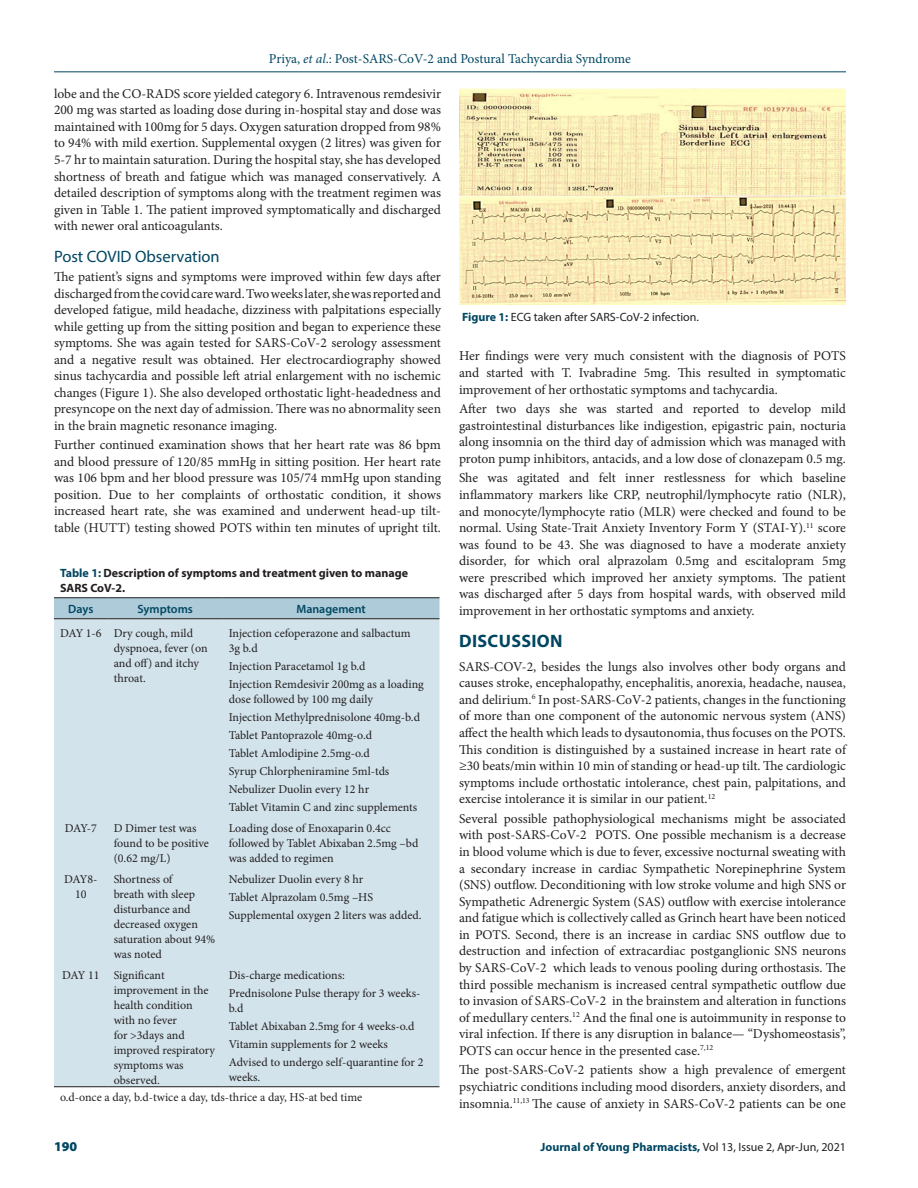
<style>
.page{position:relative;width:918px;height:1188px;background:#fff}
.page>*{position:absolute;margin:0;border:0;box-sizing:border-box;transform-origin:0 0}
._1_HD{font:700 18px "Myriad Pro";letter-spacing:.02em;color:#004661}
._2_HD{font:16.5px "Myriad Pro";color:#004661}
.TXT{font:13.5px/16.5px "Minion Pro";color:#231f20;text-align:justify}
.t1{font:13.5px "Minion Pro";letter-spacing:-.005em;color:#004661}
.LRH{font:900 13.5px "Myriad Pro";color:#004661}
.TB{font:12px/15px "Minion Pro";color:#231f20}
.TT{font:700 12px/15px "Myriad Pro";color:#231f20}
.TFN{font:12px "Minion Pro";color:#231f20}
.LRH-2{font:700 12px "Myriad Pro";color:#004661}
.FIG_CAP{font:12px "Myriad Pro";color:#231f20}
.TCH{font:600 12px "Myriad Pro";color:#004661}
.s1{font-style:italic}
.s2{color:#004661}
.s3{font-weight:700;color:#004661}
.s4{font-weight:400;color:#231f20}
</style>
<div class="page">
<hr style="left:54px;top:72px;width:792px;height:1px;background:#004661">
<div style="left:54px;top:598px;width:386px;height:20px;background:#adcbd9"></div>
<div style="left:54px;top:619px;width:386px;height:467px;background:#d2e3eb"></div>
<hr style="left:54px;top:597px;width:54px;height:1px;background:#231f20">
<hr style="left:108px;top:597px;width:115px;height:1px;background:#231f20">
<hr style="left:223px;top:597px;width:217px;height:1px;background:#231f20">
<hr style="left:54px;top:618px;width:54px;height:1px;background:#231f20">
<hr style="left:108px;top:618px;width:115px;height:1px;background:#231f20">
<hr style="left:223px;top:618px;width:217px;height:1px;background:#231f20">
<hr style="left:54px;top:1086px;width:54px;height:1px;background:#231f20">
<hr style="left:108px;top:1086px;width:115px;height:1px;background:#231f20">
<hr style="left:223px;top:1086px;width:217px;height:1px;background:#231f20">
<img style="left:459px;top:88px;width:387px;height:216px">
<p class="t1" style="left:269px;top:50px;width:364px">Priya, <span class="s1">et al</span>.: Post-SARS-CoV-2 and Postural Tachycardia Syndrome</p>
<p class="TXT" style="left:54px;top:85px;width:389px">lobe and the CO-RADS score yielded category 6. Intravenous remdesivir 200 mg was started as loading dose during in-hospital stay and dose was maintained with 100mg for 5 days. Oxygen saturation dropped from 98% to 94% with mild exertion. Supplemental oxygen (2 litres) was given for 5-7 hr to maintain saturation. During the hospital stay, she has developed shortness of breath and fatigue which was managed conservatively. A detailed description of symptoms along with the treatment regimen was given in Table 1. The patient improved symptomatically and discharged with newer oral anticoagulants.</p>
<p class="_2_HD" style="left:54px;top:246px;width:167px">Post COVID Observation</p>
<p class="TXT" style="left:54px;top:269px;width:389px">The patient’s signs and symptoms were improved within few days after discharged from the covid care ward. Two weeks later, she was reported and developed fatigue, mild headache, dizziness with palpitations especially while getting up from the sitting position and began to experience these symptoms. She was again tested for SARS-CoV-2 serology assessment and a negative result was obtained. Her electrocardiography showed sinus tachycardia and possible left atrial enlargement with no ischemic changes (Figure 1). She also developed orthostatic light-headedness and presyncope on the next day of admission. There was no abnormality seen in the brain magnetic resonance imaging.</p>
<p class="TXT" style="left:54px;top:437px;width:389px">Further continued examination shows that her heart rate was 86 bpm and blood pressure of 120/85 mmHg in sitting position. Her heart rate was 106 bpm and her blood pressure was 105/74 mmHg upon standing position. Due to her complaints of orthostatic condition, it shows increased heart rate, she was examined and underwent head-up tilt&shy;table (HUTT) testing showed POTS within ten minutes of upright tilt.</p>
<p class="TT" style="left:60px;top:565px;width:350px"><span class="s2">Table 1:</span> Description of symptoms and treatment given to manage<br>SARS CoV-2.</p>
<p class="TCH" style="left:68px;top:601px;width:27px">Days</p>
<p class="TCH" style="left:138px;top:601px;width:57px">Symptoms</p>
<p class="TCH" style="left:296px;top:601px;width:71px">Management</p>
<p class="TB" style="left:60px;top:625px;width:43px">DAY 1-6</p>
<p class="TB" style="left:114px;top:625px;width:95px">Dry cough, mild dyspnoea, fever (on and off) and itchy throat.</p>
<p class="TB" style="left:229px;top:625px;width:183px">Injection cefoperazone and salbactum<br>3g b.d</p>
<p class="TB" style="left:229px;top:658px;width:138px">Injection Paracetamol 1g b.d</p>
<p class="TB" style="left:229px;top:676px;width:197px">Injection Remdesivir 200mg as a loading dose followed by 100 mg daily</p>
<p class="TB" style="left:229px;top:709px;width:193px">Injection Methylprednisolone 40mg-b.d</p>
<p class="TB" style="left:229px;top:727px;width:145px">Tablet Pantoprazole 40mg-o.d</p>
<p class="TB" style="left:229px;top:745px;width:143px">Tablet Amlodipine 2.5mg-o.d</p>
<p class="TB" style="left:229px;top:763px;width:162px">Syrup Chlorpheniramine 5ml-tds</p>
<p class="TB" style="left:229px;top:781px;width:142px">Nebulizer Duolin every 12 hr</p>
<p class="TB" style="left:229px;top:799px;width:190px">Tablet Vitamin C and zinc supplements</p>
<p class="TB" style="left:65px;top:820px;width:34px">DAY-7</p>
<p class="TB" style="left:114px;top:820px;width:97px">D Dimer test was found to be positive (0.62 mg/L)</p>
<p class="TB" style="left:229px;top:820px;width:191px">Loading dose of Enoxaparin 0.4cc followed by Tablet Abixaban 2.5mg –bd was added to regimen</p>
<p class="TB" style="left:64px;top:871px;width:35px;text-align:center">DAY8-<br>10</p>
<p class="TB" style="left:114px;top:871px;width:103px">Shortness of<br>breath with sleep disturbance and decreased oxygen saturation about 94% was noted</p>
<p class="TB" style="left:229px;top:871px;width:136px">Nebulizer Duolin every 8 hr</p>
<p class="TB" style="left:229px;top:889px;width:146px">Tablet Alprazolam 0.5mg –HS</p>
<p class="TB" style="left:229px;top:907px;width:194px">Supplemental oxygen 2 liters was added.</p>
<p class="TB" style="left:62px;top:967px;width:39px">DAY 11</p>
<p class="TB" style="left:114px;top:967px;width:103px">Significant improvement in the health condition with no fever<br>for &gt;3days and improved respiratory symptoms was observed.</p>
<p class="TB" style="left:229px;top:967px;width:118px">Dis-charge medications:</p>
<p class="TB" style="left:229px;top:985px;width:193px">Prednisolone Pulse therapy for 3 weeks&shy;b.d</p>
<p class="TB" style="left:229px;top:1018px;width:187px">Tablet Abixaban 2.5mg for 4 weeks-o.d</p>
<p class="TB" style="left:229px;top:1036px;width:161px">Vitamin supplements for 2 weeks</p>
<p class="TB" style="left:229px;top:1054px;width:196px">Advised to undergo self-quarantine for 2 weeks.</p>
<p class="TFN" style="left:60px;top:1090px;width:304px">o.d-once a day, b.d-twice a day, tds-thrice a day, HS-at bed time</p>
<p class="FIG_CAP" style="left:462px;top:309px;width:238px"><span class="s3">Figure 1:</span> ECG taken after SARS-CoV-2 infection.</p>
<p class="TXT" style="left:459px;top:348px;width:388px">Her findings were very much consistent with the diagnosis of POTS and started with T. Ivabradine 5mg. This resulted in symptomatic improvement of her orthostatic symptoms and tachycardia.</p>
<p class="TXT" style="left:459px;top:401px;width:389px">After two days she was started and reported to develop mild gastrointestinal disturbances like indigestion, epigastric pain, nocturia along insomnia on the third day of admission which was managed with proton pump inhibitors, antacids, and a low dose of clonazepam 0.5 mg.</p>
<p class="TXT" style="left:459px;top:470px;width:389px">She was agitated and felt inner restlessness for which baseline inflammatory markers like CRP, neutrophil/lymphocyte ratio (NLR), and monocyte/lymphocyte ratio (MLR) were checked and found to be normal. Using State-Trait Anxiety Inventory Form Y (STAI-Y).<sup>11</sup> score was found to be 43. She was diagnosed to have a moderate anxiety disorder, for which oral alprazolam 0.5mg and escitalopram 5mg were prescribed which improved her anxiety symptoms. The patient was discharged after 5 days from hospital wards, with observed mild improvement in her orthostatic symptoms and anxiety.</p>
<p class="_1_HD" style="left:459px;top:629px;width:105px">DISCUSSION</p>
<p class="TXT" style="left:459px;top:658px;width:389px">SARS-COV-2, besides the lungs also involves other body organs and causes stroke, encephalopathy, encephalitis, anorexia, headache, nausea, and delirium.<sup>6</sup> In post-SARS-CoV-2 patients, changes in the functioning of more than one component of the autonomic nervous system (ANS) affect the health which leads to dysautonomia, thus focuses on the POTS.<br>This condition is distinguished by a sustained increase in heart rate of ≥30 beats/min within 10 min of standing or head-up tilt. The cardiologic symptoms include orthostatic intolerance, chest pain, palpitations, and exercise intolerance it is similar in our patient.<sup>12</sup></p>
<p class="TXT" style="left:459px;top:810px;width:389px">Several possible pathophysiological mechanisms might be associated with post-SARS-CoV-2 POTS. One possible mechanism is a decrease in blood volume which is due to fever, excessive nocturnal sweating with a secondary increase in cardiac Sympathetic Norepinephrine System (SNS) outflow. Deconditioning with low stroke volume and high SNS or Sympathetic Adrenergic System (SAS) outflow with exercise intolerance and fatigue which is collectively called as Grinch heart have been noticed in POTS. Second, there is an increase in cardiac SNS outflow due to destruction and infection of extracardiac postganglionic SNS neurons by SARS-CoV-2 which leads to venous pooling during orthostasis. The third possible mechanism is increased central sympathetic outflow due to invasion of SARS-CoV-2 in the brainstem and alteration in functions of medullary centers.<sup>12</sup> And the final one is autoimmunity in response to viral infection. If there is any disruption in balance— “Dyshomeostasis”, POTS can occur hence in the presented case.<sup>7,12</sup></p>
<p class="TXT" style="left:459px;top:1062px;width:389px">The post-SARS-CoV-2 patients show a high prevalence of emergent psychiatric conditions including mood disorders, anxiety disorders, and insomnia.<sup>11,13</sup> The cause of anxiety in SARS-CoV-2 patients can be one</p>
<p class="LRH" style="left:54px;top:1137px;width:25px">190</p>
<p class="LRH-2" style="left:541px;top:1139px;width:307px">Journal of Young Pharmacists, <span class="s4">Vol 13, Issue 2, Apr-Jun, 2021</span></p>
</div>
